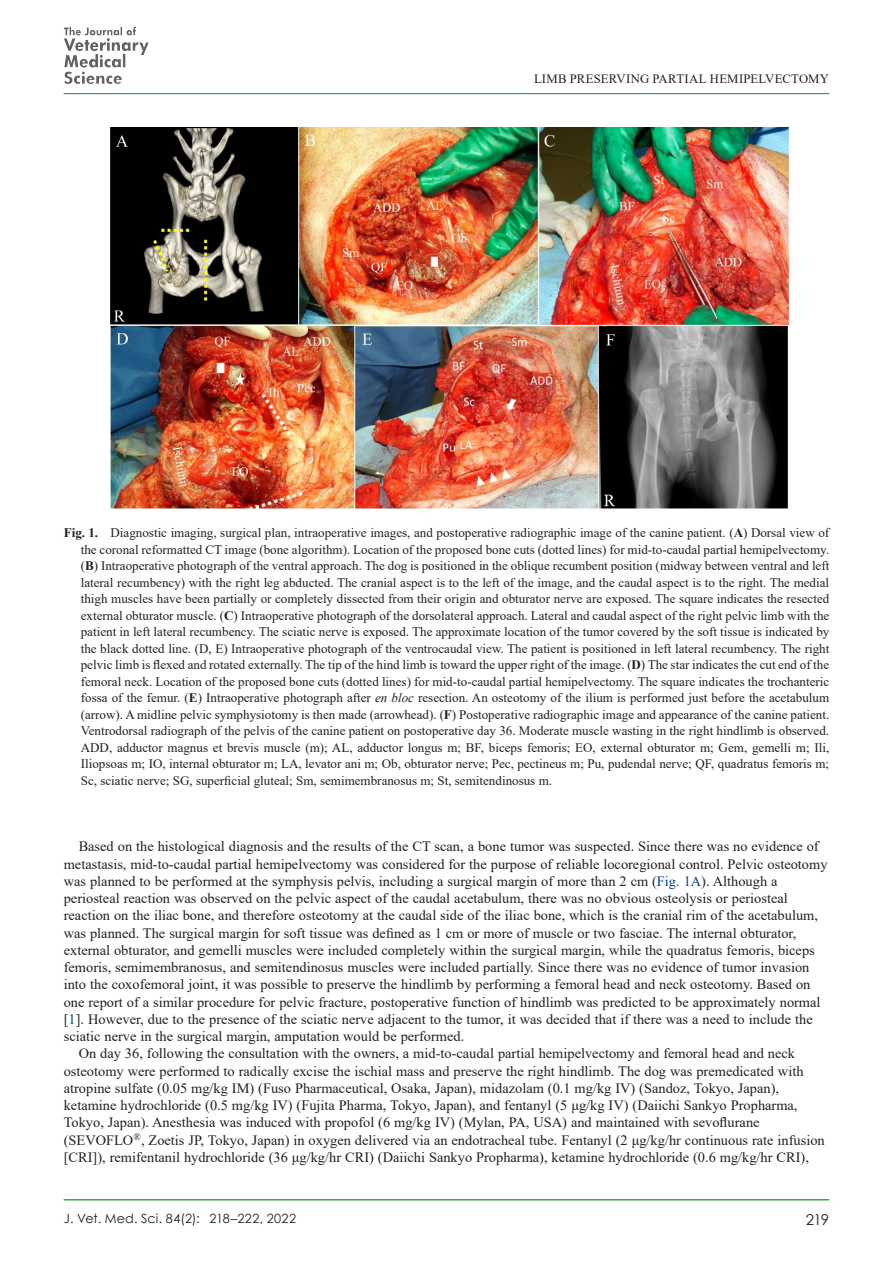
<style>
.page{position:relative;width:893px;height:1263px;background:#fff}
.page>*{position:absolute;margin:0;border:0;box-sizing:border-box;transform-origin:0 0}
.t1{font:15px "Century Gothic";color:#231f20}
.Paragraph{font:14.25px/17.2px "Times New Roman";color:#231f20}
.Fig_Caption{font:13.05px/16.5px "Times New Roman";color:#231f20;text-align:justify}
.Header_R_C{font:12.75px "Times New Roman";letter-spacing:.01em;color:#231f20}
.t2{font:12.75px "Century Gothic";letter-spacing:.015em;color:#231f20}
.s1{font-weight:700}
.s2{font-style:italic}
.s3{color:#003f98}
</style>
<div class="page">
<img style="left:64px;top:27px;width:74px;height:24px">
<hr style="left:64px;top:93px;width:765px;height:1px;background:#2aa738">
<hr style="left:64px;top:1199px;width:765px;height:1px;background:#2aa738">
<img style="left:111px;top:128px;width:677px;height:380px">
<p class="Header_R_C" style="left:534px;top:70px;width:297px">LIMB PRESERVING PARTIAL HEMIPELVECTOMY</p>
<p class="Fig_Caption" style="left:81px;top:524px;width:750px;text-indent:-17px"><span class="s1">Fig. 1.</span> Diagnostic imaging, surgical plan, intraoperative images, and postoperative radiographic image of the canine patient. (<span class="s1">A</span>) Dorsal view of the coronal reformatted CT image (bone algorithm). Location of the proposed bone cuts (dotted lines) for mid-to-caudal partial hemipelvectomy. (<span class="s1">B</span>) Intraoperative photograph of the ventral approach. The dog is positioned in the oblique recumbent position (midway between ventral and left lateral recumbency) with the right leg abducted. The cranial aspect is to the left of the image, and the caudal aspect is to the right. The medial thigh muscles have been partially or completely dissected from their origin and obturator nerve are exposed. The square indicates the resected external obturator muscle. (<span class="s1">C</span>) Intraoperative photograph of the dorsolateral approach. Lateral and caudal aspect of the right pelvic limb with the patient in left lateral recumbency. The sciatic nerve is exposed. The approximate location of the tumor covered by the soft tissue is indicated by the black dotted line. (D, E) Intraoperative photograph of the ventrocaudal view. The patient is positioned in left lateral recumbency. The right pelvic limb is flexed and rotated externally. The tip of the hind limb is toward the upper right of the image. (<span class="s1">D</span>) The star indicates the cut end of the femoral neck. Location of the proposed bone cuts (dotted lines) for mid-to-caudal partial hemipelvectomy. The square indicates the trochanteric fossa of the femur. (<span class="s1">E</span>) Intraoperative photograph after <span class="s2">en bloc</span> resection. An osteotomy of the ilium is performed just before the acetabulum (arrow). A midline pelvic symphysiotomy is then made (arrowhead). (<span class="s1">F</span>) Postoperative radiographic image and appearance of the canine patient.<br>Ventrodorsal radiograph of the pelvis of the canine patient on postoperative day 36. Moderate muscle wasting in the right hindlimb is observed.<br>ADD, adductor magnus et brevis muscle (m); AL, adductor longus m; BF, biceps femoris; EO, external obturator m; Gem, gemelli m; Ili, Iliopsoas m; IO, internal obturator m; LA, levator ani m; Ob, obturator nerve; Pec, pectineus m; Pu, pudendal nerve; QF, quadratus femoris m; Sc, sciatic nerve; SG, superficial gluteal; Sm, semimembranosus m; St, semitendinosus m.</p>
<p class="Paragraph" style="left:64px;top:837px;width:765px;text-indent:15px">Based on the histological diagnosis and the results of the CT scan, a bone tumor was suspected. Since there was no evidence of metastasis, mid-to-caudal partial hemipelvectomy was considered for the purpose of reliable locoregional control. Pelvic osteotomy was planned to be performed at the symphysis pelvis, including a surgical margin of more than 2 cm (<span class="s3">Fig. 1A</span>). Although a periosteal reaction was observed on the pelvic aspect of the caudal acetabulum, there was no obvious osteolysis or periosteal reaction on the iliac bone, and therefore osteotomy at the caudal side of the iliac bone, which is the cranial rim of the acetabulum, was planned. The surgical margin for soft tissue was defined as 1 cm or more of muscle or two fasciae. The internal obturator, external obturator, and gemelli muscles were included completely within the surgical margin, while the quadratus femoris, biceps femoris, semimembranosus, and semitendinosus muscles were included partially. Since there was no evidence of tumor invasion into the coxofemoral joint, it was possible to preserve the hindlimb by performing a femoral head and neck osteotomy. Based on one report of a similar procedure for pelvic fracture, postoperative function of hindlimb was predicted to be approximately normal [<span class="s3">1</span>]. However, due to the presence of the sciatic nerve adjacent to the tumor, it was decided that if there was a need to include the sciatic nerve in the surgical margin, amputation would be performed.</p>
<p class="Paragraph" style="left:64px;top:1044px;width:762px;text-indent:15px">On day 36, following the consultation with the owners, a mid-to-caudal partial hemipelvectomy and femoral head and neck osteotomy were performed to radically excise the ischial mass and preserve the right hindlimb. The dog was premedicated with atropine sulfate (0.05 mg/kg IM) (Fuso Pharmaceutical, Osaka, Japan), midazolam (0.1 mg/kg IV) (Sandoz, Tokyo, Japan), ketamine hydrochloride (0.5 mg/kg IV) (Fujita Pharma, Tokyo, Japan), and fentanyl (5 μg/kg IV) (Daiichi Sankyo Propharma, Tokyo, Japan). Anesthesia was induced with propofol (6 mg/kg IV) (Mylan, PA, USA) and maintained with sevoflurane (SEVOFLO<sup>®</sup>, Zoetis JP, Tokyo, Japan) in oxygen delivered via an endotracheal tube. Fentanyl (2 μg/kg/hr continuous rate infusion [CRI]), remifentanil hydrochloride (36 μg/kg/hr CRI) (Daiichi Sankyo Propharma), ketamine hydrochloride (0.6 mg/kg/hr CRI),</p>
<p class="t2" style="left:64px;top:1209px;width:137px">J. Vet. Med. Sci. 84(2):</p>
<p class="t2" style="left:209px;top:1209px;width:88px">218–222, 2022</p>
<p class="t1" style="left:806px;top:1209px;width:25px">219</p>
</div>
